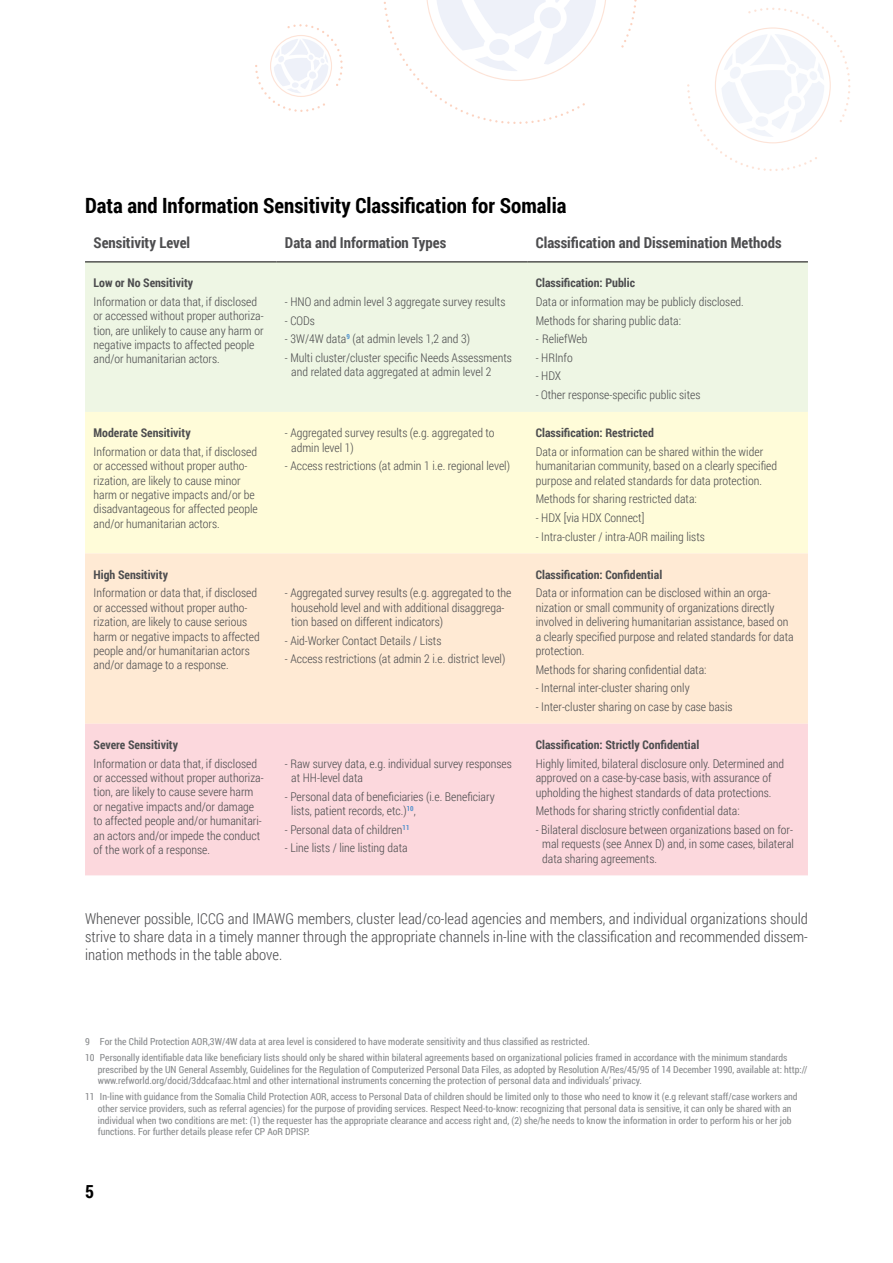
<style>
.page{position:relative;width:893px;height:1263px;background:#fff}
.page>*{position:absolute;margin:0;border:0;box-sizing:border-box;transform-origin:0 0}
.t1{font:700 21px "Roboto Condensed";color:#000}
.t2{font:700 18px "Roboto Condensed";color:#000}
.t3{font:300 15px/18px "Roboto Condensed";color:#4d4d4f;text-align:justify}
.t4{font:700 15px "Roboto Condensed";color:#4d4d4f}
.t5{font:300 12px/14.4px "Roboto Condensed";color:#4d4d4f}
.t6{font:700 12px "Roboto Condensed";color:#4d4d4f}
.t7{font:9.75px/11.7px "Roboto Condensed";color:#8a8c8e}
</style>
<div class="page">
<svg style="left:687px;top:8px;width:163px;height:163px"></svg>
<svg style="left:255px;top:24px;width:88px;height:88px"></svg>
<svg style="left:621px;top:0;width:16px;height:48px"></svg>
<svg style="left:384px;top:0;width:222px;height:124px"></svg>
<div style="left:85px;top:262px;width:723px;height:150px;background:#eef6e4"></div>
<div style="left:85px;top:412px;width:723px;height:141px;background:#fffcd9"></div>
<div style="left:85px;top:553px;width:723px;height:171px;background:#ffead4"></div>
<div style="left:85px;top:724px;width:723px;height:151px;background:#fcd8dd"></div>
<hr style="left:85px;top:261px;width:191px;height:1px;background:#000">
<hr style="left:276px;top:261px;width:251px;height:1px;background:#000">
<hr style="left:527px;top:261px;width:281px;height:1px;background:#000">
<h1 class="t1" style="left:85px;top:191px;width:483px">Data and Information Sensitivity Classification for Somalia</h1>
<p class="t4" style="left:94px;top:232px;width:98px">Sensitivity Level</p>
<p class="t4" style="left:285px;top:232px;width:163px">Data and Information Types</p>
<p class="t4" style="left:536px;top:232px;width:247px">Classification and Dissemination Methods</p>
<p class="t6" style="left:94px;top:274px;width:101px">Low or No Sensitivity</p>
<p class="t5" style="left:94px;top:294px;width:172px">Information or data that, if disclosed or accessed without proper authoriza&shy;tion, are unlikely to cause any harm or negative impacts to affected people and/or humanitarian actors.</p>
<p class="t5" style="left:285px;top:294px;width:222px">- HNO and admin level 3 aggregate survey results</p>
<p class="t6" style="left:536px;top:274px;width:101px">Classification: Public</p>
<p class="t5" style="left:536px;top:292px;width:210px;line-height:18.6px">Data or information may be publicly disclosed.<br>Methods for sharing public data:</p>
<p class="t5" style="left:536px;top:331px;width:53px">- ReliefWeb</p>
<p class="t5" style="left:536px;top:350px;width:38px">- HRInfo</p>
<p class="t5" style="left:536px;top:369px;width:27px">- HDX</p>
<p class="t5" style="left:536px;top:387px;width:166px">- Other response-specific public sites</p>
<p class="t5" style="left:285px;top:313px;width:31px">- CODs</p>
<p class="t5" style="left:285px;top:331px;width:187px">- 3W/4W data<sup>9</sup> (at admin levels 1,2 and 3)</p>
<p class="t5" style="left:291px;top:350px;width:222px;text-indent:-6px">- Multi cluster/cluster specific Needs Assessments and related data aggregated at admin level 2</p>
<p class="t6" style="left:94px;top:424px;width:99px">Moderate Sensitivity</p>
<p class="t5" style="left:94px;top:444px;width:166px">Information or data that, if disclosed or accessed without proper autho&shy;rization, are likely to cause minor harm or negative impacts and/or be disadvantageous for affected people and/or humanitarian actors.</p>
<p class="t5" style="left:291px;top:425px;width:205px;text-indent:-6px">- Aggregated survey results (e.g. aggregated to admin level 1)</p>
<p class="t5" style="left:285px;top:458px;width:227px">- Access restrictions (at admin 1 i.e. regional level)</p>
<p class="t6" style="left:94px;top:566px;width:76px">High Sensitivity</p>
<p class="t5" style="left:94px;top:585px;width:168px">Information or data that, if disclosed or accessed without proper autho&shy;rization, are likely to cause serious harm or negative impacts to affected people and/or humanitarian actors and/or damage to a response.</p>
<p class="t5" style="left:291px;top:585px;width:222px;text-indent:-6px">- Aggregated survey results (e.g. aggregated to the household level and with additional disaggrega&shy;tion based on different indicators)</p>
<p class="t5" style="left:285px;top:633px;width:158px">- Aid-Worker Contact Details / Lists</p>
<p class="t5" style="left:285px;top:652px;width:222px">- Access restrictions (at admin 2 i.e. district level)</p>
<p class="t6" style="left:94px;top:736px;width:86px">Severe Sensitivity</p>
<p class="t5" style="left:94px;top:756px;width:172px">Information or data that, if disclosed or accessed without proper authoriza&shy;tion, are likely to cause severe harm or negative impacts and/or damage to affected people and/or humanitari&shy;an actors and/or impede the conduct of the work of a response.</p>
<p class="t5" style="left:291px;top:756px;width:222px;text-indent:-6px">- Raw survey data, e.g. individual survey responses at HH-level data</p>
<p class="t5" style="left:291px;top:789px;width:205px;text-indent:-6px">- Personal data of beneficiaries (i.e. Beneficiary lists, patient records, etc.)<sup>10</sup>,</p>
<p class="t5" style="left:285px;top:822px;width:126px">- Personal data of children<sup>11</sup></p>
<p class="t5" style="left:285px;top:841px;width:124px">- Line lists / line listing data</p>
<p class="t6" style="left:536px;top:424px;width:120px">Classification: Restricted</p>
<p class="t5" style="left:536px;top:444px;width:243px">Data or information can be shared within the wider humanitarian community, based on a clearly specified purpose and related standards for data protection.</p>
<p class="t5" style="left:536px;top:491px;width:163px">Methods for sharing restricted data:</p>
<p class="t5" style="left:536px;top:510px;width:110px">- HDX [via HDX Connect]</p>
<p class="t5" style="left:536px;top:529px;width:171px">- Intra-cluster / intra-AOR mailing lists</p>
<p class="t6" style="left:536px;top:566px;width:128px">Classification: Confidential</p>
<p class="t5" style="left:536px;top:585px;width:259px">Data or information can be disclosed within an orga&shy;nization or small community of organizations directly involved in delivering humanitarian assistance, based on a clearly specified purpose and related standards for data protection.</p>
<p class="t5" style="left:536px;top:662px;width:172px">Methods for sharing confidential data:</p>
<p class="t5" style="left:536px;top:680px;width:155px">- Internal inter-cluster sharing only</p>
<p class="t5" style="left:536px;top:699px;width:198px">- Inter-cluster sharing on case by case basis</p>
<p class="t6" style="left:536px;top:736px;width:165px">Classification: Strictly Confidential</p>
<p class="t5" style="left:536px;top:756px;width:250px">Highly limited, bilateral disclosure only. Determined and approved on a case-by-case basis, with assurance of upholding the highest standards of data protections.</p>
<p class="t5" style="left:536px;top:803px;width:206px">Methods for sharing strictly confidential data:</p>
<p class="t5" style="left:542px;top:822px;width:253px;text-align:justify;text-indent:-6px">- Bilateral disclosure between organizations based on for&shy;mal requests (see Annex D) and, in some cases, bilateral data sharing agreements.</p>
<p class="t3" style="left:85px;top:909px;width:724px">Whenever possible, ICCG and IMAWG members, cluster lead/co-lead agencies and members, and individual organizations should strive to share data in a timely manner through the appropriate channels in-line with the classification and recommended dissem&shy;ination methods in the table above.</p>
<p class="t7" style="left:85px;top:1033px;width:704px;line-height:15.9px">9 For the Child Protection AOR,3W/4W data at area level is considered to have moderate sensitivity and thus classified as restricted.<br>10 Personally identifiable data like beneficiary lists should only be shared within bilateral agreements based on organizational policies framed in accordance with the minimum standards</p>
<p class="t7" style="left:98px;top:1063px;width:711px">prescribed by the UN General Assembly, Guidelines for the Regulation of Computerized Personal Data Files, as adopted by Resolution A/Res/45/95 of 14 December 1990, available at: http:// www.refworld.org/docid/3ddcafaac.html and other international instruments concerning the protection of personal data and individuals’ privacy.</p>
<p class="t7" style="left:98px;top:1091px;width:701px;text-indent:-13px">11 In-line with guidance from the Somalia Child Protection AOR, access to Personal Data of children should be limited only to those who need to know it (e.g relevant staff/case workers and other service providers, such as referral agencies) for the purpose of providing services. Respect Need-to-know: recognizing that personal data is sensitive, it can only be shared with an individual when two conditions are met: (1) the requester has the appropriate clearance and access right and, (2) she/he needs to know the information in order to perform his or her job functions. For further details please refer CP AoR DPISP.</p>
<h2 class="t2" style="left:85px;top:1179px;width:10px">5</h2>
</div>
